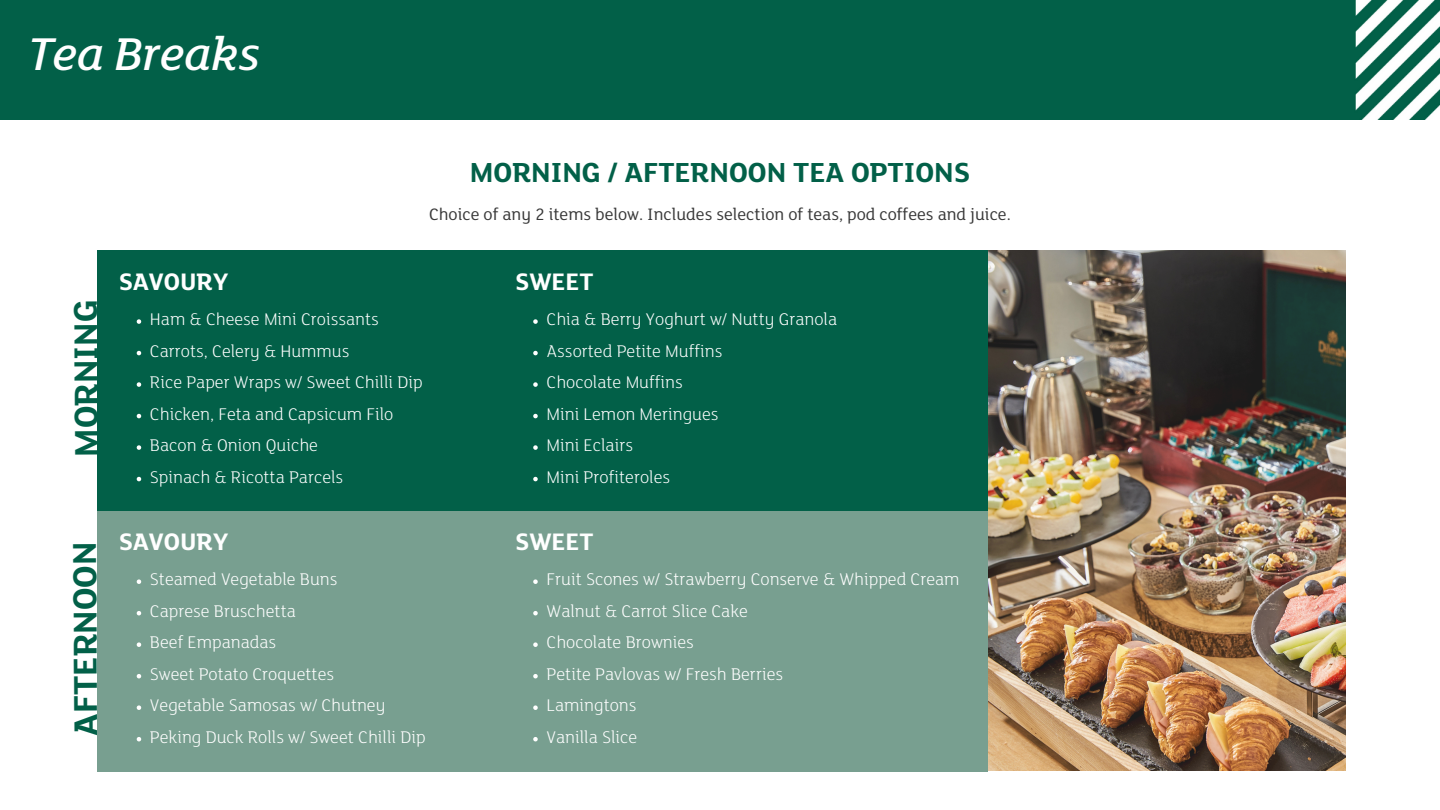
<style>
.page{position:relative;width:1440px;height:810px;background:#fff}
.page>*{position:absolute;margin:0;border:0;box-sizing:border-box;transform-origin:0 0}
.t1{font:italic 500 50px "FS Lola";color:#fff}
.t2{font:700 36px "FS Lola";letter-spacing:-.005em;color:#026048}
.t3{font:700 30px "FS Lola";color:#026048}
.t4{font:700 26px "FS Lola";color:#fff}
.t5{font:300 18.4px "FS Lola";color:#fff}
.t6{font:18px "FS Lola";color:#383838}
</style>
<div class="page">
<div style="left:0;top:0;width:1440px;height:120px;background:#026048"></div>
<div style="left:97px;top:251px;width:458px;height:260px;background:#026048"></div>
<svg style="left:137px;top:319px;width:4px;height:5px"></svg>
<svg style="left:137px;top:351px;width:4px;height:4px"></svg>
<svg style="left:137px;top:382px;width:4px;height:5px"></svg>
<svg style="left:137px;top:414px;width:4px;height:4px"></svg>
<svg style="left:137px;top:445px;width:4px;height:5px"></svg>
<svg style="left:137px;top:477px;width:4px;height:4px"></svg>
<div style="left:545px;top:251px;width:443px;height:260px;background:#026048"></div>
<div style="left:97px;top:511px;width:458px;height:260px;background:#789f90"></div>
<div style="left:545px;top:511px;width:443px;height:260px;background:#789f90"></div>
<img style="left:988px;top:251px;width:357px;height:520px">
<svg style="left:533px;top:319px;width:5px;height:5px"></svg>
<svg style="left:533px;top:351px;width:5px;height:4px"></svg>
<svg style="left:533px;top:382px;width:5px;height:5px"></svg>
<svg style="left:533px;top:414px;width:5px;height:4px"></svg>
<svg style="left:533px;top:445px;width:5px;height:5px"></svg>
<svg style="left:533px;top:477px;width:5px;height:4px"></svg>
<svg style="left:137px;top:579px;width:4px;height:5px"></svg>
<svg style="left:137px;top:611px;width:4px;height:4px"></svg>
<svg style="left:137px;top:642px;width:4px;height:5px"></svg>
<svg style="left:137px;top:674px;width:4px;height:4px"></svg>
<svg style="left:137px;top:705px;width:4px;height:5px"></svg>
<svg style="left:137px;top:737px;width:4px;height:4px"></svg>
<svg style="left:533px;top:579px;width:5px;height:5px"></svg>
<svg style="left:533px;top:611px;width:5px;height:4px"></svg>
<svg style="left:533px;top:642px;width:5px;height:5px"></svg>
<svg style="left:533px;top:674px;width:5px;height:4px"></svg>
<svg style="left:533px;top:705px;width:5px;height:5px"></svg>
<svg style="left:533px;top:737px;width:5px;height:4px"></svg>
<p class="t1" style="left:28px;top:32px;width:233px">Tea Breaks</p>
<p class="t4" style="left:119px;top:271px;width:111px">SAVOURY</p>
<p class="t3" style="left:470px;top:159px;width:502px">MORNING / AFTERNOON TEA OPTIONS</p>
<p class="t6" style="left:429px;top:206px;width:583px">Choice of any 2 items below. Includes selection of teas, pod coffees and juice.</p>
<p class="t4" style="left:515px;top:271px;width:80px">SWEET</p>
<p class="t2" style="left:71px;top:457px;width:159px;rotate:-90deg">MORNING</p>
<p class="t5" style="left:547px;top:312px;width:292px">Chia &amp; Berry Yoghurt w/ Nutty Granola</p>
<p class="t5" style="left:150px;top:312px;width:230px">Ham &amp; Cheese Mini Croissants</p>
<p class="t5" style="left:150px;top:343px;width:201px">Carrots, Celery &amp; Hummus</p>
<p class="t5" style="left:150px;top:375px;width:274px">Rice Paper Wraps w/ Sweet Chilli Dip</p>
<p class="t5" style="left:150px;top:406px;width:245px">Chicken, Feta and Capsicum Filo</p>
<p class="t5" style="left:150px;top:438px;width:170px">Bacon &amp; Onion Quiche</p>
<p class="t5" style="left:150px;top:469px;width:195px">Spinach &amp; Ricotta Parcels</p>
<p class="t5" style="left:547px;top:343px;width:177px">Assorted Petite Muffins</p>
<p class="t5" style="left:547px;top:375px;width:138px">Chocolate Muffins</p>
<p class="t5" style="left:547px;top:406px;width:174px">Mini Lemon Meringues</p>
<p class="t5" style="left:547px;top:438px;width:88px">Mini Eclairs</p>
<p class="t5" style="left:547px;top:469px;width:125px">Mini Profiteroles</p>
<p class="t2" style="left:70px;top:736px;width:196px;rotate:-90deg">AFTERNOON</p>
<p class="t4" style="left:119px;top:531px;width:111px">SAVOURY</p>
<p class="t5" style="left:150px;top:572px;width:189px">Steamed Vegetable Buns</p>
<p class="t5" style="left:150px;top:603px;width:147px">Caprese Bruschetta</p>
<p class="t5" style="left:150px;top:635px;width:128px">Beef Empanadas</p>
<p class="t5" style="left:150px;top:666px;width:186px">Sweet Potato Croquettes</p>
<p class="t5" style="left:150px;top:698px;width:237px">Vegetable Samosas w/ Chutney</p>
<p class="t5" style="left:150px;top:729px;width:277px">Peking Duck Rolls w/ Sweet Chilli Dip</p>
<p class="t4" style="left:515px;top:531px;width:80px">SWEET</p>
<p class="t5" style="left:547px;top:572px;width:415px">Fruit Scones w/ Strawberry Conserve &amp; Whipped Cream</p>
<p class="t5" style="left:547px;top:603px;width:203px">Walnut &amp; Carrot Slice Cake</p>
<p class="t5" style="left:547px;top:635px;width:149px">Chocolate Brownies</p>
<p class="t5" style="left:547px;top:666px;width:238px">Petite Pavlovas w/ Fresh Berries</p>
<p class="t5" style="left:547px;top:698px;width:91px">Lamingtons</p>
<p class="t5" style="left:547px;top:729px;width:92px">Vanilla Slice</p>
</div>
